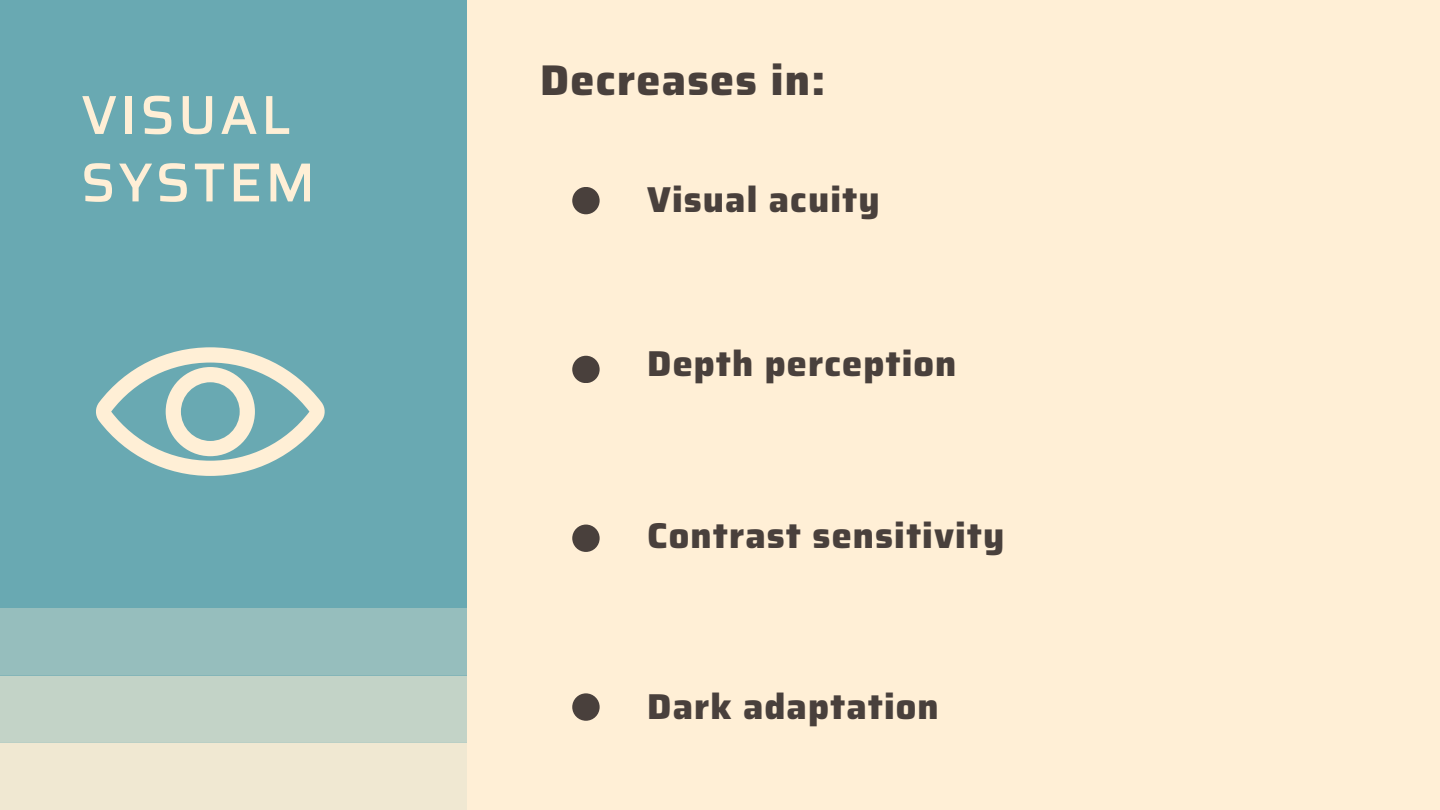
<style>
.page{position:relative;width:1440px;height:810px;background:#ffefd6}
.page>*{position:absolute;margin:0;border:0;box-sizing:border-box;transform-origin:0 0}
.t1{font:500 55px/67.5px "Saira";color:#ffefd6}
.t2{font:800 43px "Saira";color:#49403c}
.t3{font:800 36px "Saira";letter-spacing:.03em;color:#49403c}
</style>
<div class="page">
<div style="left:572px;top:187px;width:28px;height:27px;background:#49403c;border-radius:50%"></div>
<div style="left:572px;top:356px;width:28px;height:27px;background:#49403c;border-radius:50%"></div>
<div style="left:572px;top:525px;width:28px;height:27px;background:#49403c;border-radius:50%"></div>
<div style="left:572px;top:693px;width:28px;height:28px;background:#49403c;border-radius:50%"></div>
<div style="left:0;top:0;width:467px;height:608px;background:#69a9b2"></div>
<div style="left:0;top:608px;width:466px;height:67px;background:#96bebd"></div>
<div style="left:0;top:675px;width:466px;height:68px;background:#c3d3c7"></div>
<div style="left:0;top:743px;width:466px;height:67px;background:#f0e8d2"></div>
<svg style="left:96px;top:347px;width:229px;height:129px"></svg>
<p class="t1" style="left:81px;top:81px;width:236px">VISUAL<br>SYSTEM</p>
<p class="t2" style="left:540px;top:46px;width:287px">Decreases in:</p>
<p class="t3" style="left:647px;top:171px;width:234px">Visual acuity</p>
<p class="t3" style="left:647px;top:335px;width:311px">Depth perception</p>
<p class="t3" style="left:647px;top:507px;width:359px">Contrast sensitivity</p>
<p class="t3" style="left:647px;top:678px;width:293px">Dark adaptation</p>
</div>
